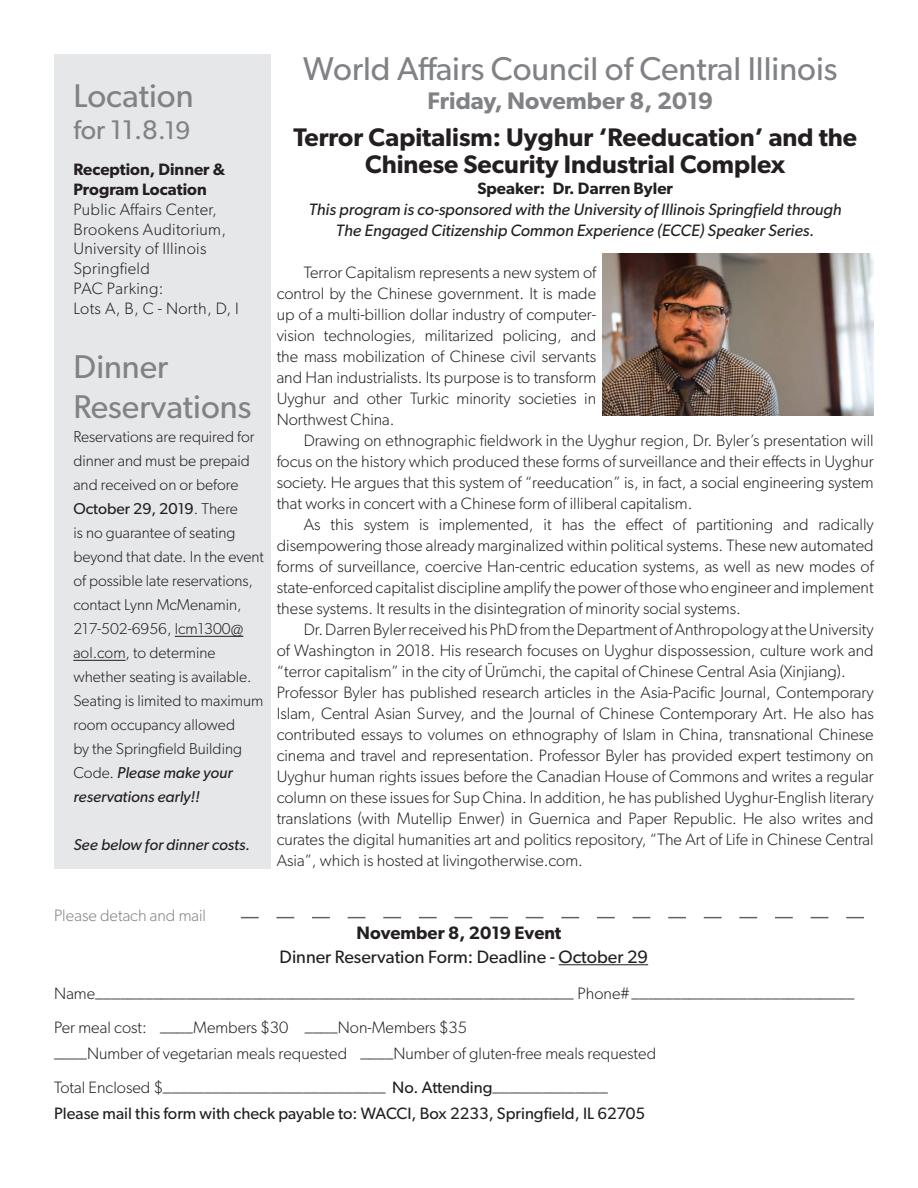
<style>
.page{position:relative;width:918px;height:1188px;background:#fff}
.page>*{position:absolute;margin:0;border:0;box-sizing:border-box;transform-origin:0 0}
.t1{font:33px/39.6px "Gibson";color:#808285}
.t2{font:27px "Gibson";color:#808285}
.t3{font:600 25.5px/27px "Gibson";color:#231f20;text-align:center}
.t4{font:600 24px "Gibson";color:#808285}
.t5{font:18px "Gibson";color:#231f20}
.t6{font:600 18px "Gibson";color:#231f20}
.t7{font:300 16.5px/21px "Gibson";color:#231f20}
.t8{font:italic 16.5px/21px "Gibson";color:#231f20;text-align:center}
.t9{font:300 16.5px/19.8px "Gibson";letter-spacing:.02em;color:#231f20}
.t10{font:16.5px "Gibson";color:#231f20}
.t11{font:600 16.5px/19.5px "Gibson";color:#231f20}
.t12{font:300 16.5px "Gibson";color:#808285}
.t13{font:300 15.75px/24px "Gibson";color:#231f20}
.t14{font:italic 15.75px "Gibson";color:#231f20}
.s1{font-size:25.5px}
.s2{font-weight:400}
.s3{font-weight:400;font-style:italic}
</style>
<div class="page">
<svg style="left:241px;top:917px;width:623px;height:1px"></svg>
<hr style="left:559px;top:964px;width:89px;height:1px;background:#231f20">
<div style="left:54px;top:54px;width:217px;height:814px;background:#e6e7e9"></div>
<hr style="left:175px;top:636px;width:68px;height:1px;background:#231f20">
<hr style="left:73px;top:660px;width:53px;height:1px;background:#231f20">
<img style="left:603px;top:254px;width:271px;height:162px">
<h1 class="t1" style="left:73px;top:75px;width:122px">Location</h1>
<h2 class="t2" style="left:73px;top:114px;width:119px">for 11.8<span class="s1">.19</span></h2>
<p class="t11" style="left:73px;top:160px;width:153px">Reception, Dinner &amp;<br>Program Location</p>
<p class="t9" style="left:73px;top:199px;width:167px">Public Affairs Center,<br>Brookens Auditorium,<br>University of Illinois<br>Springfield<br>PAC Parking:<br>Lots A, B, C - North, D, I</p>
<h1 class="t1" style="left:73px;top:347px;width:179px">Dinner<br>Reservations</h1>
<p class="t13" style="left:73px;top:424px;width:192px">Reservations are required for dinner and must be prepaid and received on or before<br><span class="s2">October 29, 2019</span>. There<br>is no guarantee of seating beyond that date. In the event of possible late reservations, contact Lynn McMenamin,<br>217-502-6956, lcm1300@ aol.com, to determine whether seating is available.<br>Seating is limited to maximum room occupancy allowed<br>by the Springfield Building<br>Code. <span class="s3">Please make your reservations early!!</span></p>
<p class="t14" style="left:73px;top:835px;width:178px">See below for dinner costs.</p>
<h1 class="t1" style="left:303px;top:49px;width:536px">World Affairs Council of Central Illinois</h1>
<h3 class="t4" style="left:427px;top:87px;width:287px">Friday, November 8, 2019</h3>
<h3 class="t3" style="left:293px;top:123px;width:565px">Terror Capitalism: Uyghur ‘Reeducation’ and the<br>Chinese Security Industrial Complex</h3>
<p class="t11" style="left:477px;top:178px;width:197px">Speaker: Dr. Darren Byler</p>
<p class="t8" style="left:309px;top:198px;width:534px">This program is co-sponsored with the University of Illinois Springfield through<br>The Engaged Citizenship Common Experience (ECCE) Speaker Series.</p>
<p class="t7" style="left:277px;top:261px;width:321px;text-align:justify;text-indent:27px">Terror Capitalism represents a new system of control by the Chinese government. It is made up of a multi-billion dollar industry of computer&shy;vision technologies, militarized policing, and the mass mobilization of Chinese civil servants and Han industrialists. Its purpose is to transform Uyghur and other Turkic minority societies in Northwest China.</p>
<p class="t7" style="left:277px;top:429px;width:599px;text-align:justify;text-indent:27px">Drawing on ethnographic fieldwork in the Uyghur region, Dr. Byler’s presentation will focus on the history which produced these forms of surveillance and their effects in Uyghur society. He argues that this system of “reeducation” is, in fact, a social engineering system that works in concert with a Chinese form of illiberal capitalism.</p>
<p class="t7" style="left:277px;top:513px;width:599px;text-align:justify;text-indent:27px">As this system is implemented, it has the effect of partitioning and radically disempowering those already marginalized within political systems. These new automated forms of surveillance, coercive Han-centric education systems, as well as new modes of state-enforced capitalist discipline amplify the power of those who engineer and implement these systems. It results in the disintegration of minority social systems.</p>
<p class="t7" style="left:277px;top:618px;width:599px;text-indent:27px">Dr. Darren Byler received his PhD from the Department of Anthropology at the University of Washington in 2018. His research focuses on Uyghur dispossession, culture work and “terror capitalism” in the city of Ürümchi, the capital of Chinese Central Asia (Xinjiang).<br>Professor Byler has published research articles in the Asia-Pacific Journal, Contemporary Islam, Central Asian Survey, and the Journal of Chinese Contemporary Art. He also has contributed essays to volumes on ethnography of Islam in China, transnational Chinese cinema and travel and representation. Professor Byler has provided expert testimony on Uyghur human rights issues before the Canadian House of Commons and writes a regular column on these issues for Sup China. In addition, he has published Uyghur-English literary translations (with Mutellip Enwer) in Guernica and Paper Republic. He also writes and curates the digital humanities art and politics repository, “The Art of Life in Chinese Central Asia”, which is hosted at livingotherwise.com.</p>
<p class="t12" style="left:54px;top:905px;width:154px">Please detach and mail</p>
<p class="t6" style="left:357px;top:922px;width:206px">November 8, 2019 Event</p>
<p class="t5" style="left:280px;top:945px;width:370px">Dinner Reservation Form: Deadline - October 29</p>
<p class="t7" style="left:54px;top:976px;width:802px;line-height:34.5px">Name__________________________________________________________ Phone#___________________________<br>Per meal cost: ____Members $30 ____Non-Members $35</p>
<p class="t7" style="left:54px;top:1036px;width:604px;line-height:34.5px">____Number of vegetarian meals requested ____Number of gluten-free meals requested<br>Total Enclosed $___________________________ <span class="s2">No. Attending</span>______________</p>
<p class="t10" style="left:54px;top:1103px;width:593px">Please mail this form with check payable to: WACCI, Box 2233, Springfield, IL 62705</p>
</div>
